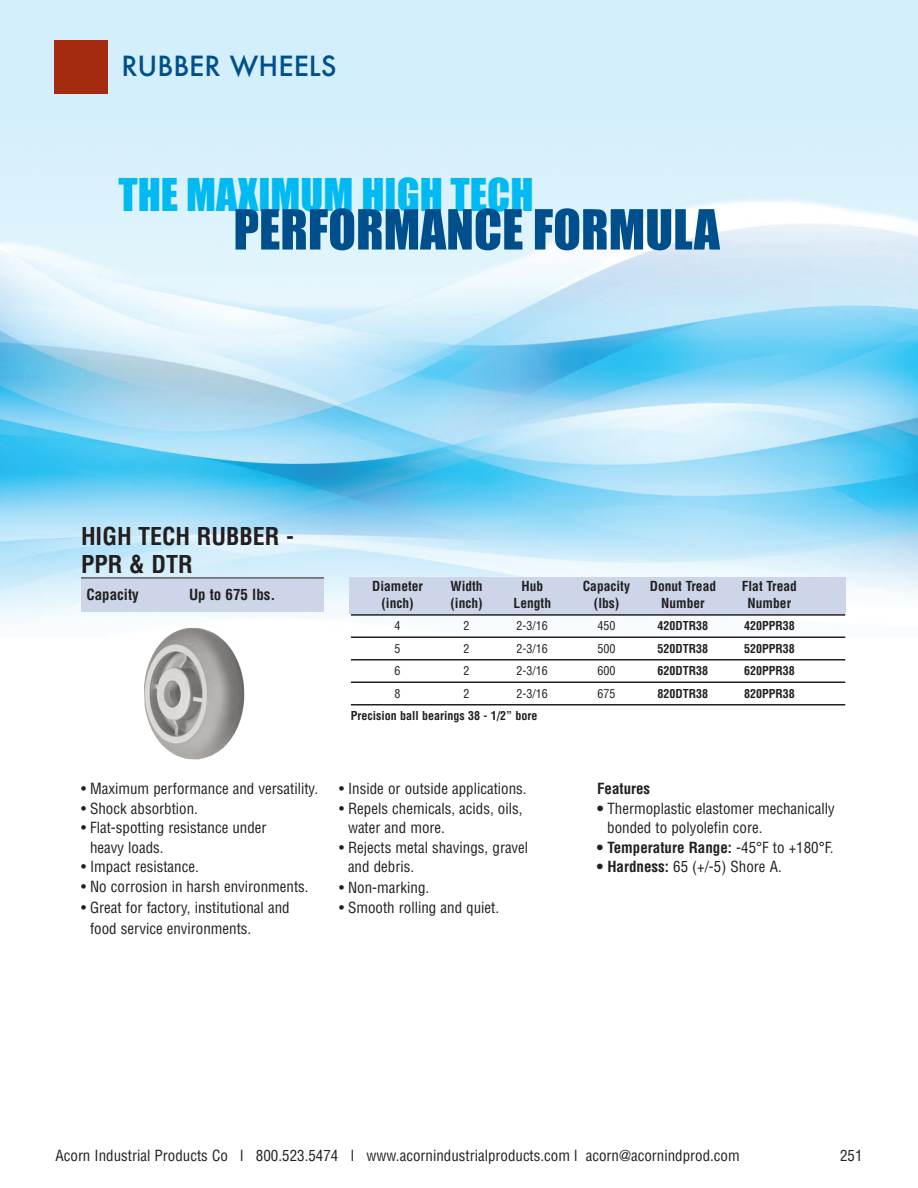
<style>
.page{position:relative;width:918px;height:1188px;background:#fff}
.page>*{position:absolute;margin:0;border:0;box-sizing:border-box;transform-origin:0 0}
.t1{font:51.15px "Impact";color:#004f8d}
.t2{font:41.85px "Impact";color:#00baf1}
.t3{font:500 27px "Futura";color:#004f8d}
.t4{font:700 condensed 24px/28.5px "Helvetica";color:#231f20}
.t5{font:condensed 15px/19.5px "Helvetica";color:#231f20}
.t6{font:700 condensed 15px "Helvetica";color:#231f20}
.t7{font:700 condensed 13.5px "Helvetica";color:#231f20}
.t8{font:700 condensed 12px "Helvetica";color:#231f20}
.t9{font:condensed 12px "Helvetica";color:#231f20}
.s1{font-weight:700}
.s2{font-weight:400}
</style>
<div class="page">
<img style="left:0;top:0;width:918px;height:706px">
<img style="left:144px;top:628px;width:101px;height:132px">
<div style="left:81px;top:579px;width:243px;height:33px;background:#ccd6e8"></div>
<hr style="left:81px;top:578px;width:243px;height:1px;background:#231f20">
<div style="left:349px;top:577px;width:496px;height:37px;background:#ccd6e8"></div>
<hr style="left:351px;top:614px;width:494px;height:2px;background:#231f20">
<hr style="left:351px;top:636px;width:494px;height:2px;background:#231f20">
<hr style="left:351px;top:659px;width:494px;height:1px;background:#231f20">
<hr style="left:351px;top:681px;width:494px;height:2px;background:#231f20">
<hr style="left:351px;top:704px;width:494px;height:1px;background:#231f20">
<div style="left:54px;top:40px;width:54px;height:54px;background:#a52b10"></div>
<h3 class="t3" style="left:122px;top:51px;width:217px">RUBBER WHEELS</h3>
<h2 class="t2" style="left:118px;top:172px;width:417px">THE MAXIMUM HIGH TECH</h2>
<h1 class="t1" style="left:233px;top:202px;width:488px">PERFORMANCE FORMULA</h1>
<h3 class="t4" style="left:81px;top:522px;width:215px">HIGH TECH RUBBER -<br>PPR &amp; DTR</h3>
<p class="t6" style="left:86px;top:586px;width:54px">Capacity</p>
<p class="t6" style="left:189px;top:586px;width:88px">Up to 675 lbs.</p>
<p class="t7" style="left:372px;top:579px;width:53px">Diameter</p>
<p class="t7" style="left:450px;top:579px;width:34px">Width</p>
<p class="t7" style="left:521px;top:579px;width:23px">Hub</p>
<p class="t7" style="left:583px;top:579px;width:49px">Capacity</p>
<p class="t7" style="left:650px;top:579px;width:68px">Donut Tread</p>
<p class="t7" style="left:742px;top:579px;width:57px">Flat Tread</p>
<p class="t7" style="left:381px;top:595px;width:34px">(inch)</p>
<p class="t7" style="left:450px;top:595px;width:34px">(inch)</p>
<p class="t7" style="left:514px;top:595px;width:39px">Length</p>
<p class="t7" style="left:594px;top:595px;width:27px">(lbs)</p>
<p class="t7" style="left:661px;top:595px;width:45px">Number</p>
<p class="t7" style="left:748px;top:595px;width:45px">Number</p>
<p class="t9" style="left:394px;top:619px;width:7px">4</p>
<p class="t9" style="left:463px;top:619px;width:7px">2</p>
<p class="t9" style="left:517px;top:619px;width:33px">2-3/16</p>
<p class="t9" style="left:597px;top:619px;width:19px">450</p>
<p class="t8" style="left:658px;top:619px;width:52px">420DTR38</p>
<p class="t8" style="left:744px;top:619px;width:52px">420PPR38</p>
<p class="t9" style="left:394px;top:642px;width:7px">5</p>
<p class="t9" style="left:463px;top:642px;width:7px">2</p>
<p class="t9" style="left:517px;top:642px;width:33px">2-3/16</p>
<p class="t9" style="left:597px;top:642px;width:19px">500</p>
<p class="t8" style="left:658px;top:642px;width:52px">520DTR38</p>
<p class="t8" style="left:744px;top:642px;width:52px">520PPR38</p>
<p class="t9" style="left:394px;top:664px;width:7px">6</p>
<p class="t9" style="left:463px;top:664px;width:7px">2</p>
<p class="t9" style="left:517px;top:664px;width:33px">2-3/16</p>
<p class="t9" style="left:597px;top:664px;width:19px">600</p>
<p class="t8" style="left:658px;top:664px;width:52px">620DTR38</p>
<p class="t8" style="left:744px;top:664px;width:52px">620PPR38</p>
<p class="t9" style="left:394px;top:687px;width:7px">8</p>
<p class="t9" style="left:463px;top:687px;width:7px">2</p>
<p class="t9" style="left:517px;top:687px;width:33px">2-3/16</p>
<p class="t9" style="left:597px;top:687px;width:19px">675</p>
<p class="t8" style="left:658px;top:687px;width:52px">820DTR38</p>
<p class="t8" style="left:744px;top:687px;width:52px">820PPR38</p>
<p class="t8" style="left:351px;top:709px;width:188px">Precision ball bearings 38 - 1/2” bore</p>
<p class="t5" style="left:81px;top:779px;width:239px">• Maximum performance and versatility.</p>
<p class="t5" style="left:81px;top:799px;width:118px">• Shock absorbtion.</p>
<p class="t5" style="left:90px;top:818px;width:178px;text-indent:-9px">• Flat-spotting resistance under heavy loads.</p>
<p class="t5" style="left:81px;top:857px;width:119px">• Impact resistance.</p>
<p class="t5" style="left:81px;top:877px;width:229px">• No corrosion in harsh environments.</p>
<p class="t5" style="left:90px;top:897px;width:201px;line-height:21px;text-indent:-9px">• Great for factory, institutional and food service environments.</p>
<p class="t5" style="left:339px;top:779px;width:189px">• Inside or outside applications.</p>
<p class="t5" style="left:348px;top:799px;width:176px;text-indent:-9px">• Repels chemicals, acids, oils, water and more.</p>
<p class="t5" style="left:348px;top:838px;width:182px;text-indent:-9px">• Rejects metal shavings, gravel and debris.</p>
<p class="t5" style="left:339px;top:878px;width:92px">• Non-marking.</p>
<p class="t5" style="left:339px;top:898px;width:162px">• Smooth rolling and quiet.</p>
<p class="t6" style="left:597px;top:780px;width:55px">Features</p>
<p class="t5" style="left:607px;top:799px;width:229px;text-indent:-10px"><span class="s1">•</span> Thermoplastic elastomer mechanically bonded to polyolefin core.</p>
<p class="t6" style="left:597px;top:839px;width:238px">• Temperature Range: <span class="s2">-45°F to +180°F.</span></p>
<p class="t5" style="left:597px;top:857px;width:186px"><span class="s1">• Hardness:</span> 65 (+/-5) Shore A.</p>
<p class="t5" style="left:56px;top:1146px;width:686px">Acorn Industrial Products Co l 800.523.5474 l www.acornindustrialproducts.com l acorn@acornindprod.com</p>
<p class="t5" style="left:840px;top:1146px;width:24px">251</p>
</div>
